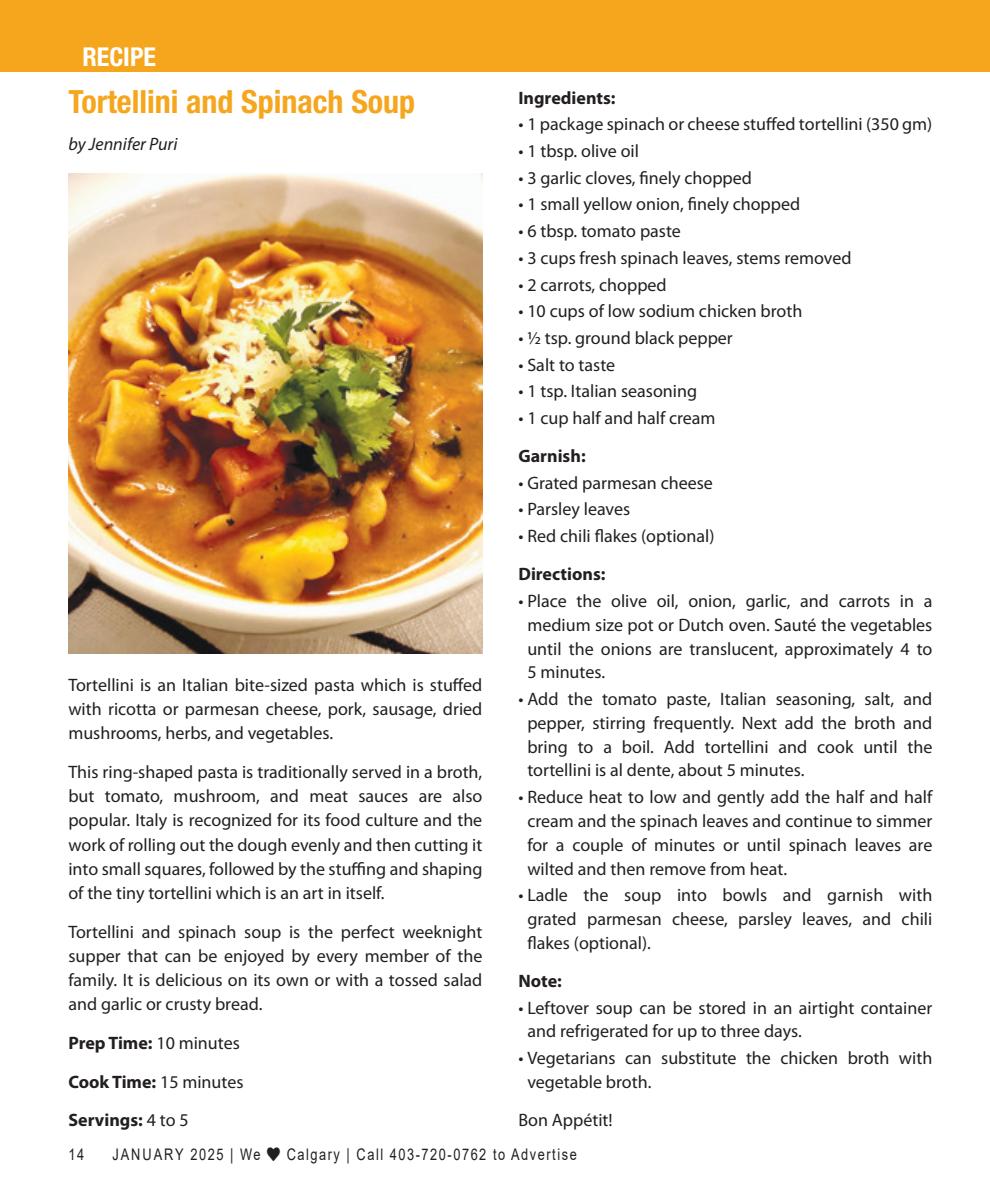
<style>
.page{position:relative;width:990px;height:1188px;background:#fff}
.page>*{position:absolute;margin:0;border:0;box-sizing:border-box;transform-origin:0 0}
.In_Around_title{font:700 condensed 32px "Helvetica Neue LT Std";color:#f5a61d}
.t1{font:700 condensed 26px "Helvetica Neue LT Std";color:#fff}
.t2{font:18px/23.8px "Myriad Pro";color:#231f20;text-align:justify}
.t3{font:700 18px/38.6px "Myriad Pro";color:#231f20}
.Body_text{font:italic 18px "Myriad Pro";color:#231f20}
.t4{font:16px "Arial";letter-spacing:.12em;color:#231f20;scale:.8 1}
.t5{font:16px "Arial";letter-spacing:.145em;color:#231f20;scale:.8 1}
.s1{font-weight:400}
</style>
<div class="page">
<hr style="left:989px;top:0;width:1px;height:160px;background:#00ab6b">
<div style="left:0;top:0;width:990px;height:72px;background:#f5a61d"></div>
<img style="left:68px;top:173px;width:414px;height:481px">
<p class="t1" style="left:82px;top:41px;width:75px">RECIPE</p>
<p class="In_Around_title" style="left:68px;top:82px;width:348px">Tortellini and Spinach Soup</p>
<p class="Body_text" style="left:68px;top:132px;width:111px">by Jennifer Puri</p>
<p class="t2" style="left:68px;top:673px;width:416px">Tortellini is an Italian bite-sized pasta which is stuffed with ricotta or parmesan cheese, pork, sausage, dried mushrooms, herbs, and vegetables.</p>
<p class="t2" style="left:68px;top:760px;width:416px">This ring-shaped pasta is traditionally served in a broth, but tomato, mushroom, and meat sauces are also popular. Italy is recognized for its food culture and the work of rolling out the dough evenly and then cutting it into small squares, followed by the stuffing and shaping of the tiny tortellini which is an art in itself.</p>
<p class="t2" style="left:68px;top:919px;width:416px">Tortellini and spinach soup is the perfect weeknight supper that can be enjoyed by every member of the family. It is delicious on its own or with a tossed salad and garlic or crusty bread.</p>
<p class="t3" style="left:68px;top:1023px;width:177px">Prep Time: <span class="s1">10 minutes<br></span>Cook Time: <span class="s1">15 minutes<br></span>Servings: <span class="s1">4 to 5</span></p>
<p class="t3" style="left:518px;top:78px;width:99px">Ingredients:</p>
<p class="t2" style="left:518px;top:112px;width:415px">• 1 package spinach or cheese stuffed tortellini (350 gm)</p>
<p class="t2" style="left:518px;top:139px;width:122px">• 1 tbsp. olive oil</p>
<p class="t2" style="left:518px;top:166px;width:235px">• 3 garlic cloves, finely chopped</p>
<p class="t2" style="left:518px;top:192px;width:283px">• 1 small yellow onion, finely chopped</p>
<p class="t2" style="left:518px;top:219px;width:164px">• 6 tbsp. tomato paste</p>
<p class="t2" style="left:518px;top:246px;width:335px">• 3 cups fresh spinach leaves, stems removed</p>
<p class="t2" style="left:518px;top:272px;width:150px">• 2 carrots, chopped</p>
<p class="t2" style="left:518px;top:299px;width:285px">• 10 cups of low sodium chicken broth</p>
<p class="t2" style="left:518px;top:326px;width:216px">• ½ tsp. ground black pepper</p>
<p class="t2" style="left:518px;top:352px;width:98px">• Salt to taste</p>
<p class="t2" style="left:518px;top:379px;width:180px">• 1 tsp. Italian seasoning</p>
<p class="t2" style="left:518px;top:406px;width:199px">• 1 cup half and half cream</p>
<p class="t3" style="left:518px;top:436px;width:69px">Garnish:</p>
<p class="t2" style="left:518px;top:471px;width:196px">• Grated parmesan cheese</p>
<p class="t2" style="left:518px;top:497px;width:113px">• Parsley leaves</p>
<p class="t2" style="left:518px;top:524px;width:198px">• Red chili flakes (optional)</p>
<p class="t3" style="left:518px;top:554px;width:89px">Directions:</p>
<p class="t2" style="left:527px;top:589px;width:407px;text-indent:-9px">• Place the olive oil, onion, garlic, and carrots in a medium size pot or Dutch oven. Sauté the vegetables until the onions are translucent, approximately 4 to 5 minutes.</p>
<p class="t2" style="left:527px;top:687px;width:407px;text-indent:-9px">• Add the tomato paste, Italian seasoning, salt, and pepper, stirring frequently. Next add the broth and bring to a boil. Add tortellini and cook until the tortellini is al dente, about 5 minutes.</p>
<p class="t2" style="left:527px;top:785px;width:407px;text-indent:-9px">• Reduce heat to low and gently add the half and half cream and the spinach leaves and continue to simmer for a couple of minutes or until spinach leaves are wilted and then remove from heat.</p>
<p class="t2" style="left:527px;top:883px;width:406px;text-indent:-9px">• Ladle the soup into bowls and garnish with grated parmesan cheese, parsley leaves, and chili flakes (optional).</p>
<p class="t3" style="left:518px;top:961px;width:45px">Note:</p>
<p class="t2" style="left:527px;top:995px;width:406px;text-indent:-9px">• Leftover soup can be stored in an airtight container and refrigerated for up to three days.</p>
<p class="t2" style="left:527px;top:1046px;width:406px;text-indent:-9px">• Vegetarians can substitute the chicken broth with vegetable broth.</p>
<p class="t2" style="left:518px;top:1108px;width:96px">Bon Appétit!</p>
<p class="t4" style="left:68px;top:1143px;width:21px">14</p>
<p class="t5" style="left:112px;top:1143px;width:187px">JANUARY 2025 | We</p>
<p class="t4" style="left:287px;top:1143px;width:364px">Calgary | Call 403-720-0762 to Advertise</p>
</div>
